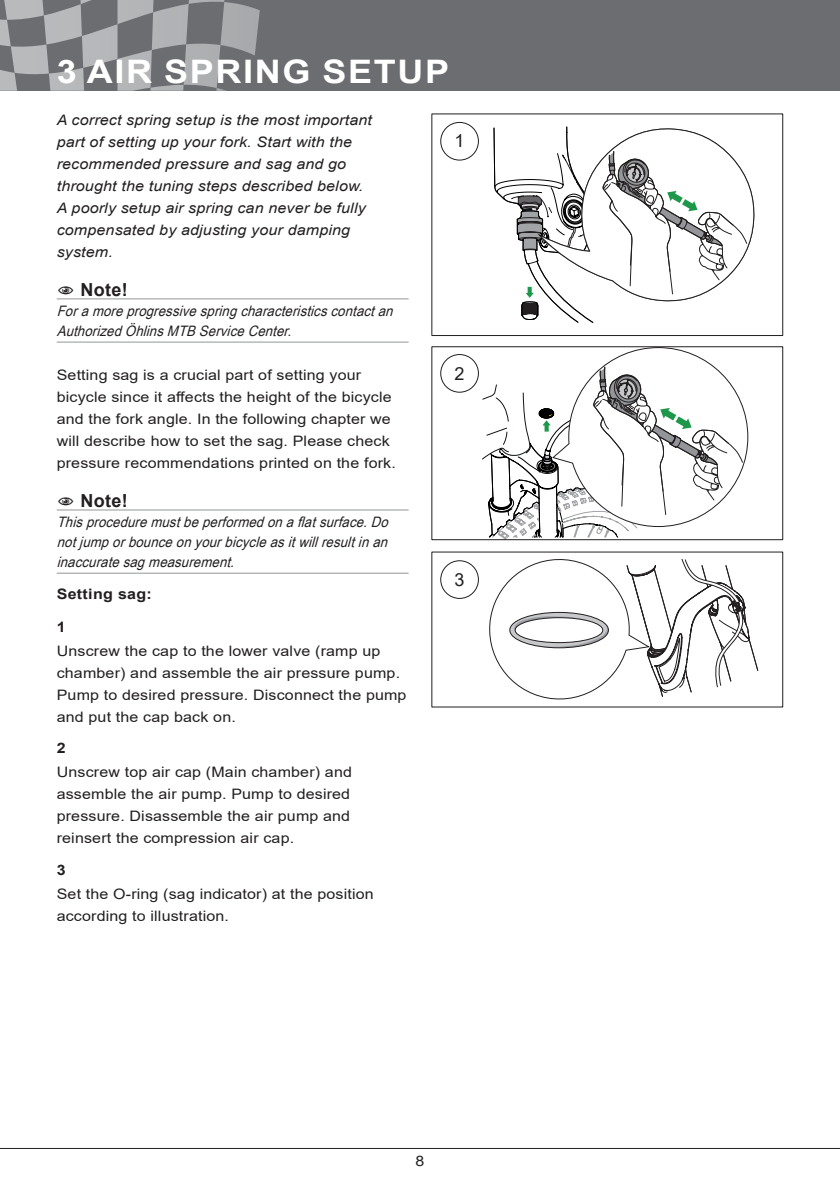
<style>
.page{position:relative;width:840px;height:1191px;background:#fff}
.page>*{position:absolute;margin:0;border:0;box-sizing:border-box;transform-origin:0 0}
.t1{font:700 32.4px "Arial";letter-spacing:.045em;color:#fff;scale:1.11 1}
.t2{font:700 18px "Arial";letter-spacing:.02em;color:#231f20}
.t3{font:18px "Arial";color:#231f20}
.t4{font:14.4px/22px "Arial";letter-spacing:.01em;color:#231f20;scale:1.11 1}
.t5{font:italic 14.4px/22px "Arial";letter-spacing:.01em;color:#231f20;scale:1.11 1}
.t6{font:italic 14.4px/20px "Arial Narrow";color:#231f20;scale:1.11 1}
.t7{font:700 14.4px "Arial";letter-spacing:.02em;color:#231f20;scale:1.11 1}
</style>
<div class="page">
<hr style="left:0;top:1148px;width:839px;height:1px;background:#231f20">
<div style="left:0;top:0;width:839px;height:91px;background:#6c6d70"></div>
<svg style="left:0;top:0;width:260px;height:91px"></svg>
<hr style="left:57px;top:298px;width:351px;height:1px;background:#939598">
<hr style="left:57px;top:342px;width:351px;height:1px;background:#939598">
<hr style="left:57px;top:509px;width:351px;height:1px;background:#939598">
<hr style="left:57px;top:573px;width:351px;height:1px;background:#939598">
<svg style="left:482px;top:348px;width:265px;height:190px"></svg>
<div style="left:431px;top:113px;width:351px;height:223px;border:1px solid #231f20"></div>
<div style="left:431px;top:346px;width:351px;height:194px;border:1px solid #231f20"></div>
<div style="left:440px;top:122px;width:38px;height:39px;border:1px solid #231f20;border-radius:50%"></div>
<div style="left:440px;top:560px;width:38px;height:39px;border:1px solid #231f20;border-radius:50%"></div>
<div style="left:440px;top:354px;width:38px;height:39px;border:1px solid #231f20;border-radius:50%"></div>
<svg style="left:493px;top:127px;width:260px;height:196px"></svg>
<svg style="left:489px;top:559px;width:268px;height:140px"></svg>
<h1 class="t1" style="left:57px;top:49px;width:355px">3 AIR SPRING SETUP</h1>
<p class="t5" style="left:57px;top:109px;width:285px">A correct spring setup is the most important part of setting up your fork. Start with the recommended pressure and sag and go throught the tuning steps described below.<br>A poorly setup air spring can never be fully compensated by adjusting your damping system.</p>
<p class="t2" style="left:80px;top:277px;width:49px">Note!</p>
<p class="t6" style="left:57px;top:300px;width:309px">Foramoreprogressivespringcharacteristicscontactan<br>AuthorizedÖhlinsMTBServiceCenter.</p>
<p class="t4" style="left:57px;top:364px;width:307px">Setting sag is a crucial part of setting your bicycle since it affects the height of the bicycle and the fork angle. In the following chapter we will describe how to set the sag. Please check pressure recommendations printed on the fork.</p>
<p class="t2" style="left:80px;top:488px;width:49px">Note!</p>
<p class="t6" style="left:57px;top:511px;width:304px;text-align:justify">Thisproceduremustbeperformedonaflatsurface.Do notjumporbounceonyourbicycleasitwillresultinan inaccuratesagmeasurement.</p>
<p class="t7" style="left:57px;top:583px;width:87px">Setting sag:</p>
<p class="t7" style="left:57px;top:617px;width:10px">1</p>
<p class="t4" style="left:57px;top:640px;width:316px">Unscrew the cap to the lower valve (ramp up chamber) and assemble the air pressure pump.<br>Pump to desired pressure. Disconnect the pump and put the cap back on.</p>
<p class="t7" style="left:57px;top:738px;width:10px">2</p>
<p class="t4" style="left:57px;top:761px;width:267px">Unscrew top air cap (Main chamber) and assemble the air pump. Pump to desired pressure. Disassemble the air pump and reinsert the compression air cap.</p>
<p class="t7" style="left:57px;top:859px;width:10px">3</p>
<p class="t4" style="left:57px;top:882px;width:287px">Set the O-ring (sag indicator) at the position according to illustration.</p>
<p class="t3" style="left:454px;top:129px;width:12px">1</p>
<p class="t3" style="left:454px;top:361px;width:12px">2</p>
<p class="t3" style="left:454px;top:567px;width:12px">3</p>
<p class="t4" style="left:415px;top:1149px;width:10px">8</p>
</div>
